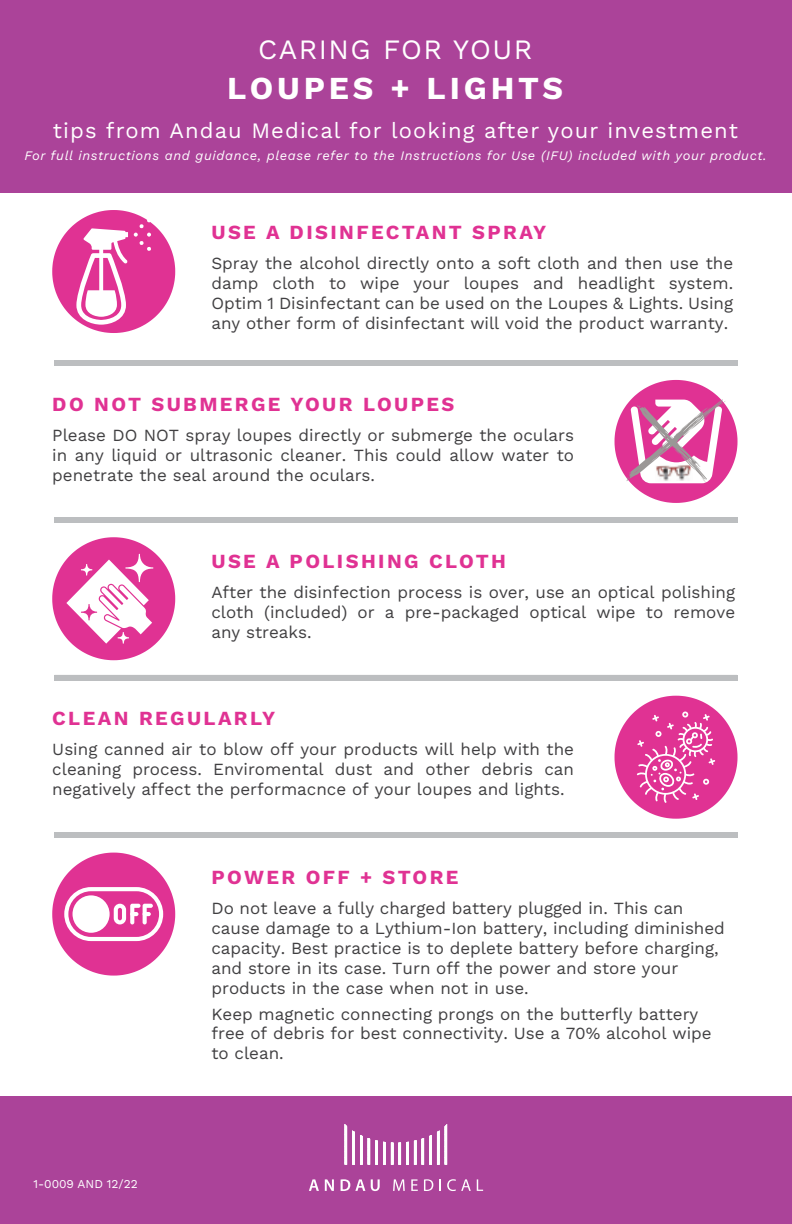
<style>
.page{position:relative;width:792px;height:1224px;background:#fff}
.page>*{position:absolute;margin:0;border:0;box-sizing:border-box;transform-origin:0 0}
.t1{font:700 32px "Work Sans";letter-spacing:.12em;color:#fff}
.t2{font:28px "Work Sans";letter-spacing:.05em;color:#fff}
.t3{font:22px "Work Sans";letter-spacing:.05em;color:#fff}
.t4{font:700 20px "Work Sans";letter-spacing:.12em;color:#e03293}
.t5{font:17px/20px "Work Sans";color:#414042;text-align:justify}
.t6{font:italic 13px "Work Sans";letter-spacing:.05em;color:#fff}
.t7{font:12px "Work Sans";color:#fff}
</style>
<div class="page">
<div style="left:0;top:0;width:792px;height:193px;background:#ab4399"></div>
<div style="left:0;top:1097px;width:792px;height:127px;background:#ab4399"></div>
<svg style="left:345px;top:1124px;width:71px;height:41px"></svg>
<svg style="left:422px;top:1124px;width:25px;height:41px"></svg>
<svg style="left:309px;top:1179px;width:10px;height:12px"></svg>
<svg style="left:325px;top:1179px;width:9px;height:12px"></svg>
<svg style="left:341px;top:1179px;width:24px;height:12px"></svg>
<svg style="left:371px;top:1179px;width:9px;height:12px"></svg>
<svg style="left:393px;top:1179px;width:12px;height:12px"></svg>
<svg style="left:411px;top:1179px;width:7px;height:12px"></svg>
<svg style="left:424px;top:1179px;width:9px;height:12px"></svg>
<svg style="left:440px;top:1179px;width:1px;height:12px"></svg>
<svg style="left:447px;top:1179px;width:24px;height:12px"></svg>
<svg style="left:477px;top:1179px;width:6px;height:12px"></svg>
<svg style="left:52px;top:537px;width:123px;height:123px"></svg>
<svg style="left:52px;top:210px;width:123px;height:123px"></svg>
<svg style="left:615px;top:380px;width:123px;height:123px"></svg>
<div style="left:54px;top:360px;width:684px;height:6px;background:#bcbec0"></div>
<div style="left:54px;top:517px;width:684px;height:6px;background:#bcbec0"></div>
<div style="left:54px;top:675px;width:684px;height:6px;background:#bcbec0"></div>
<div style="left:54px;top:832px;width:684px;height:6px;background:#bcbec0"></div>
<svg style="left:615px;top:696px;width:123px;height:123px"></svg>
<svg style="left:52px;top:853px;width:123px;height:123px"></svg>
<h2 class="t2" style="left:258px;top:28px;width:276px">CARING FOR YOUR</h2>
<h1 class="t1" style="left:227px;top:64px;width:337px">LOUPES + LIGHTS</h1>
<p class="t3" style="left:53px;top:114px;width:687px">tips from Andau Medical for looking after your investment</p>
<p class="t6" style="left:24px;top:145px;width:744px">For full instructions and guidance, please refer to the Instructions for Use (IFU) included with your product.</p>
<p class="t4" style="left:211px;top:217px;width:337px">USE A DISINFECTANT SPRAY</p>
<p class="t5" style="left:211px;top:252px;width:523px">Spray the alcohol directly onto a soft cloth and then use the damp cloth to wipe your loupes and headlight system.<br>Optim 1 Disinfectant can be used on the Loupes &amp; Lights. Using any other form of disinfectant will void the product warranty.</p>
<p class="t4" style="left:52px;top:389px;width:404px">DO NOT SUBMERGE YOUR LOUPES</p>
<p class="t5" style="left:52px;top:424px;width:523px">Please DO NOT spray loupes directly or submerge the oculars in any liquid or ultrasonic cleaner. This could allow water to penetrate the seal around the oculars.</p>
<p class="t4" style="left:211px;top:546px;width:296px">USE A POLISHING CLOTH</p>
<p class="t5" style="left:211px;top:582px;width:525px">After the disinfection process is over, use an optical polishing cloth (included) or a pre-packaged optical wipe to remove any streaks.</p>
<p class="t4" style="left:52px;top:703px;width:224px">CLEAN REGULARLY</p>
<p class="t5" style="left:52px;top:738px;width:523px">Using canned air to blow off your products will help with the cleaning process. Enviromental dust and other debris can negatively affect the performacnce of your loupes and lights.</p>
<p class="t7" style="left:33px;top:1175px;width:106px">1-0009 AND 12/22</p>
<p class="t4" style="left:211px;top:862px;width:249px">POWER OFF + STORE</p>
<p class="t5" style="left:211px;top:897px;width:515px;text-align:left">Do not leave a fully charged battery plugged in. This can cause damage to a Lythium-Ion battery, including diminished capacity. Best practice is to deplete battery before charging, and store in its case. Turn off the power and store your products in the case when not in use.</p>
<p class="t5" style="left:211px;top:1003px;width:502px;text-align:left">Keep magnetic connecting prongs on the butterfly battery free of debris for best connectivity. Use a 70% alcohol wipe to clean.</p>
</div>
